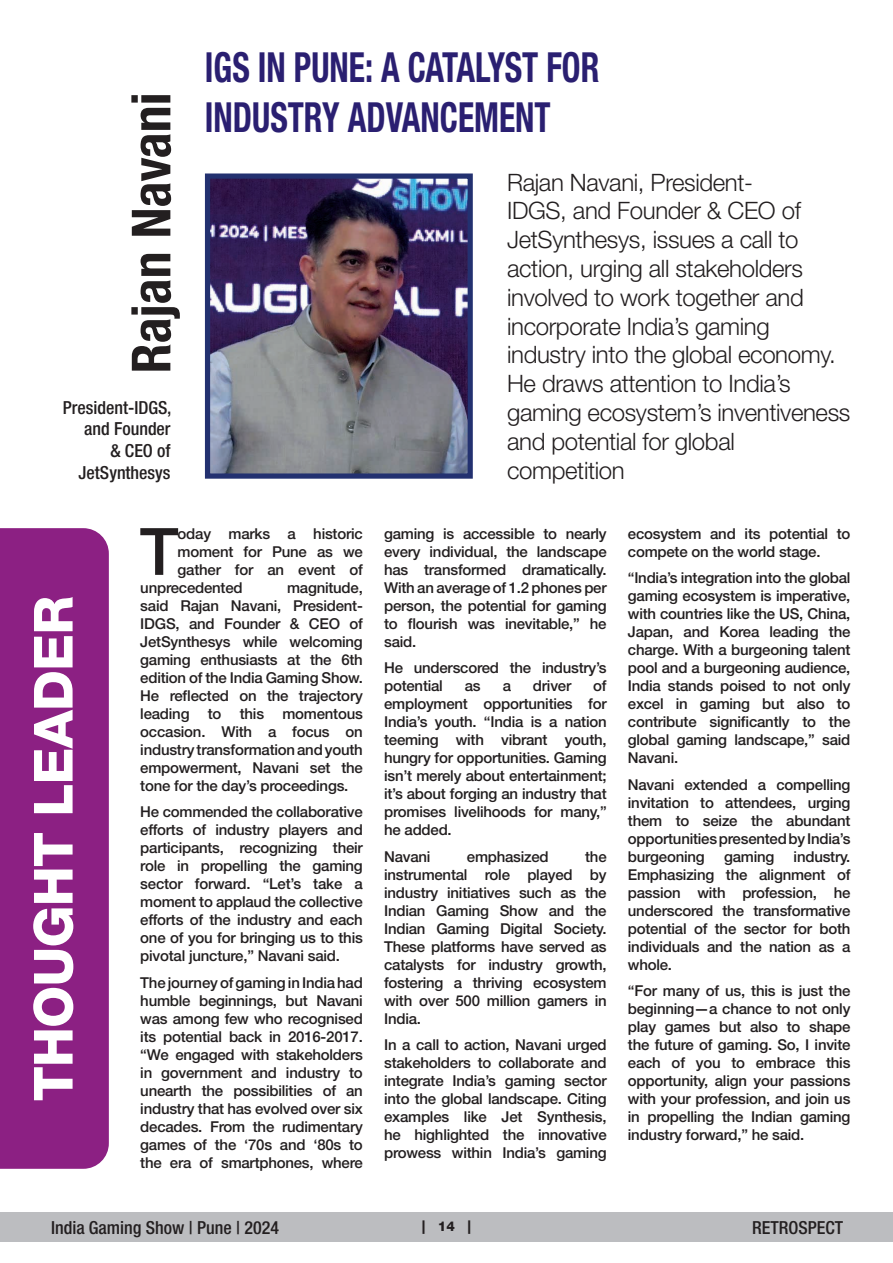
<style>
.page{position:relative;width:893px;height:1263px;background:#fff}
.page>*{position:absolute;margin:0;border:0;box-sizing:border-box;transform-origin:0 0}
.t1{font:500 65.4px "Helvetica Neue LT Std";color:#231f20}
.t2{font:800 54px "Helvetica Neue LT Std";letter-spacing:-.015em;color:#fff}
.t3{font:700 condensed 54px "Helvetica Neue LT Std";color:#231f20}
.t4{font:700 condensed 41.55px/49.8px "Helvetica Neue LT Std";color:#2a1f71;scale:.81 1}
.t5{font:300 24px/28.8px "Helvetica Neue LT Std";letter-spacing:-.015em;color:#231f20}
.t6{font:500 condensed 18px/21.6px "Helvetica Neue LT Std";color:#231f20;text-align:right}
.t7{font:500 15px/18px "Helvetica Neue LT Std";letter-spacing:-.015em;color:#231f20;text-align:justify}
.t8{font:800 13.5px "Helvetica Neue LT Std";color:#231f20}
</style>
<div class="page">
<div style="left:0;top:528px;width:109px;height:641px;background:#8c2083"></div>
<div style="left:0;top:1212px;width:893px;height:30px;background:#bcbdc0"></div>
<img style="left:211px;top:179px;width:256px;height:294px">
<div style="left:205px;top:173px;width:268px;height:306px;border:5px solid #233170"></div>
<p class="t3" style="left:118px;top:373px;width:282px;rotate:-90deg">Rajan Navani</p>
<p class="t6" style="left:63px;top:396px;width:110px">President-IDGS, and Founder<br>&amp; CEO of<br>JetSynthesys</p>
<p class="t4" style="left:205px;top:42px;width:488px">IGS IN PUNE: A CATALYST FOR<br>INDUSTRY ADVANCEMENT</p>
<p class="t5" style="left:507px;top:167px;width:345px">Rajan Navani, President-<br>IDGS, and Founder &amp; CEO of<br>JetSynthesys, issues a call to action, urging all stakeholders involved to work together and incorporate India’s gaming industry into the global economy.<br>He draws attention to India’s gaming ecosystem’s inventiveness and potential for global competition</p>
<p class="t2" style="left:21px;top:1101px;width:507px;rotate:-90deg">THOUGHT LEADER</p>
<p class="t1" style="left:140px;top:513px;width:40px">T</p>
<p class="t7" style="left:178px;top:524px;width:187px">oday marks a historic</p>
<p class="t7" style="left:178px;top:542px;width:187px">moment for Pune as we</p>
<p class="t7" style="left:178px;top:560px;width:187px">gather for an event of</p>
<p class="t7" style="left:140px;top:578px;width:104px">unprecedented</p>
<p class="t7" style="left:140px;top:578px;width:224px;text-indent:147px">magnitude, said Rajan Navani, President-IDGS, and Founder &amp; CEO of JetSynthesys while welcoming gaming enthusiasts at the 6th edition of the India Gaming Show.<br>He reflected on the trajectory leading to this momentous occasion. With a focus on industry transformation and youth empowerment, Navani set the tone for the day’s proceedings.</p>
<p class="t7" style="left:140px;top:803px;width:224px">He commended the collaborative efforts of industry players and participants, recognizing their role in propelling the gaming sector forward. “Let’s take a moment to applaud the collective efforts of the industry and each one of you for bringing us to this pivotal juncture,” Navani said.</p>
<p class="t7" style="left:140px;top:973px;width:224px">The journey of gaming in India had humble beginnings, but Navani was among few who recognised its potential back in 2016-2017. “We engaged with stakeholders in government and industry to unearth the possibilities of an industry that has evolved over six decades. From the rudimentary games of the ‘70s and ‘80s to the era of smartphones, where</p>
<p class="t7" style="left:384px;top:524px;width:224px">gaming is accessible to nearly every individual, the landscape has transformed dramatically.<br>With an average of 1.2 phones per person, the potential for gaming to flourish was inevitable,” he said.</p>
<p class="t7" style="left:384px;top:659px;width:224px">He underscored the industry’s potential</p>
<p class="t7" style="left:384px;top:677px;width:224px;text-indent:209px">of employment opportunities for India’s youth. “India is a nation teeming with vibrant youth, hungry for opportunities. Gaming isn’t merely about entertainment; it’s about forging an industry that promises livelihoods for many,” he added.</p>
<p class="t7" style="left:384px;top:847px;width:48px">Navani</p>
<p class="t7" style="left:467px;top:847px;width:83px">emphasized</p>
<p class="t7" style="left:465px;top:677px;width:17px">as</p>
<p class="t7" style="left:503px;top:677px;width:10px">a</p>
<p class="t7" style="left:533px;top:677px;width:40px">driver</p>
<p class="t7" style="left:384px;top:847px;width:224px;text-indent:201px">the instrumental role played by industry initiatives such as the Indian Gaming Show and the Indian Gaming Digital Society.<br>These platforms have served as catalysts for industry growth, fostering a thriving ecosystem with over 500 million gamers in India.</p>
<p class="t7" style="left:384px;top:1036px;width:224px">In a call to action, Navani urged stakeholders to collaborate and integrate India’s gaming sector into the global landscape. Citing examples like Jet Synthesis, he highlighted the innovative prowess within India’s gaming</p>
<p class="t7" style="left:628px;top:524px;width:224px">ecosystem and its potential to compete on the world stage.</p>
<p class="t7" style="left:628px;top:569px;width:224px">“India’s integration into the global gaming ecosystem is imperative, with countries like the US, China, Japan, and Korea leading the charge. With a burgeoning talent pool and a burgeoning audience, India stands poised to not only excel in gaming but also to contribute significantly to the global gaming landscape,” said Navani.</p>
<p class="t7" style="left:628px;top:775px;width:224px">Navani extended a compelling invitation to attendees, urging them to seize the abundant opportunities presented by India’s burgeoning</p>
<p class="t7" style="left:628px;top:847px;width:224px;text-indent:166px">industry.<br>Emphasizing the alignment of passion with profession, he underscored the transformative potential of the sector for both individuals and the nation as a whole.</p>
<p class="t7" style="left:628px;top:982px;width:224px">“For many of us, this is just the beginning—a chance to not only play games but also to shape the future of gaming. So, I invite each of you to embrace this opportunity, align your passions with your profession, and join us in propelling the Indian gaming industry forward,” he said.</p>
<p class="t7" style="left:724px;top:847px;width:52px">gaming</p>
<p class="t6" style="left:51px;top:1217px;width:229px">India Gaming Show | Pune | 2024</p>
<p class="t8" style="left:422px;top:1218px;width:50px">| 14 |</p>
<p class="t6" style="left:752px;top:1217px;width:93px">RETROSPECT</p>
</div>
